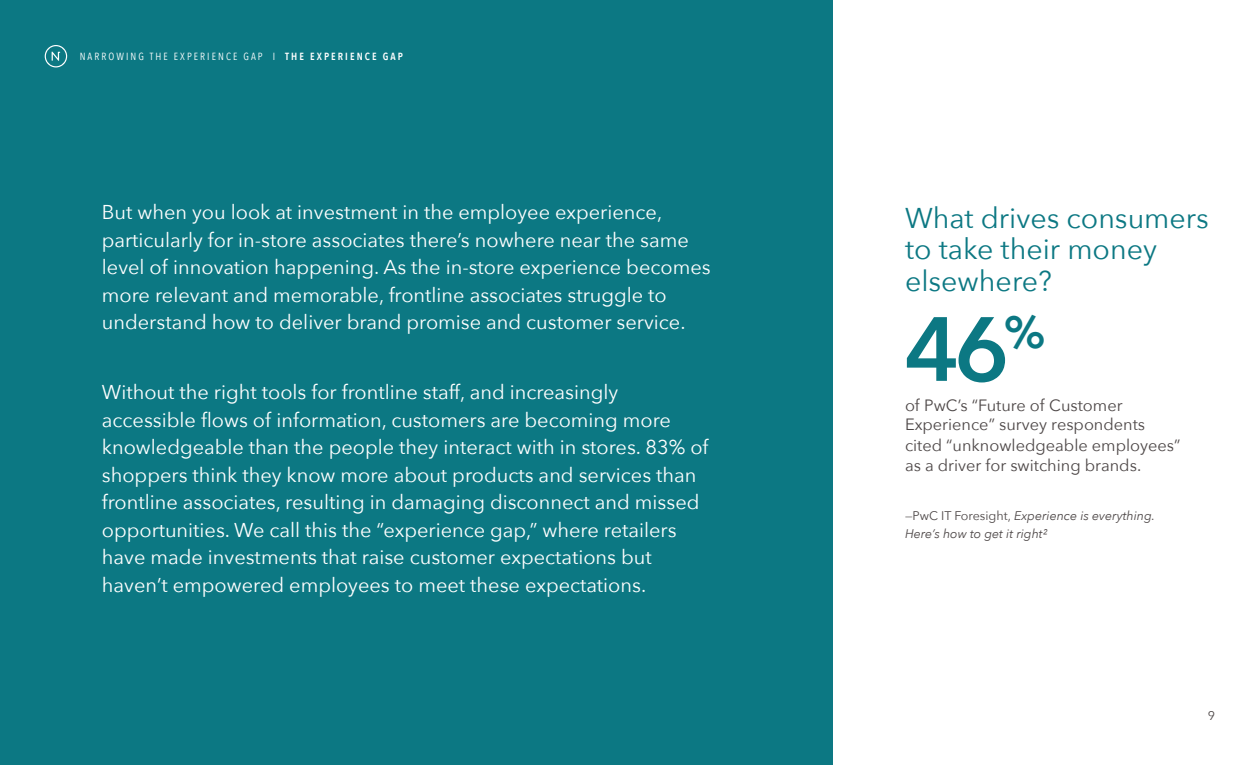
<style>
.page{position:relative;width:1260px;height:765px;background:#fff}
.page>*{position:absolute;margin:0;border:0;box-sizing:border-box;transform-origin:0 0}
.t1{font:600 90px "Avenir Next";color:#0c7883}
.t2{font:28.62px/31.6px "Avenir Next";color:#0c7883}
.t3{font:20px/27.5px "Avenir Next";color:#fff}
.t4{font:16.38px/20.4px "Avenir Next";color:#4d4747}
.t5{font:italic 12.5px/17.5px "Avenir Next";color:#4d4747}
.t6{font:12.5px "Avenir Next";color:#4d4747}
.t7{font:10.38px "Avenir Next Condensed";letter-spacing:.2em;color:#fff}
.s1{font-weight:600}
.s2{font-style:normal}
</style>
<div class="page">
<div style="left:0;top:0;width:832px;height:765px;background:#0c7883"></div>
<svg style="left:45px;top:45px;width:22px;height:22px"></svg>
<p class="t7" style="left:80px;top:47px;width:325px">NARROWING THE EXPERIENCE GAP I <span class="s1">THE EXPERIENCE GAP</span></p>
<p class="t3" style="left:102px;top:198px;width:610px">But when you look at investment in the employee experience, particularly for in-store associates there’s nowhere near the same level of innovation happening. As the in-store experience becomes more relevant and memorable, frontline associates struggle to understand how to deliver brand promise and customer service.</p>
<p class="t3" style="left:102px;top:378px;width:608px">Without the right tools for frontline staff, and increasingly accessible flows of information, customers are becoming more knowledgeable than the people they interact with in stores. 83% of shoppers think they know more about products and services than frontline associates, resulting in damaging disconnect and missed opportunities. We call this the “experience gap,” where retailers have made investments that raise customer expectations but haven’t empowered employees to meet these expectations.</p>
<p class="t2" style="left:905px;top:201px;width:305px">What drives consumers to take their money elsewhere?</p>
<p class="t1" style="left:905px;top:272px;width:142px">46<sup>%</sup></p>
<p class="t4" style="left:905px;top:394px;width:219px">of PwC’s “Future of Customer</p>
<p class="t4" style="left:905px;top:414px;width:277px">Experience” survey respondents cited “unknowledgeable employees” as a driver for switching brands.</p>
<p class="t5" style="left:905px;top:506px;width:252px"><span class="s2">—PwC IT Foresight,</span> Experience is everything.<br>Here’s how to get it right²</p>
<p class="t6" style="left:1208px;top:705px;width:9px">9</p>
</div>
